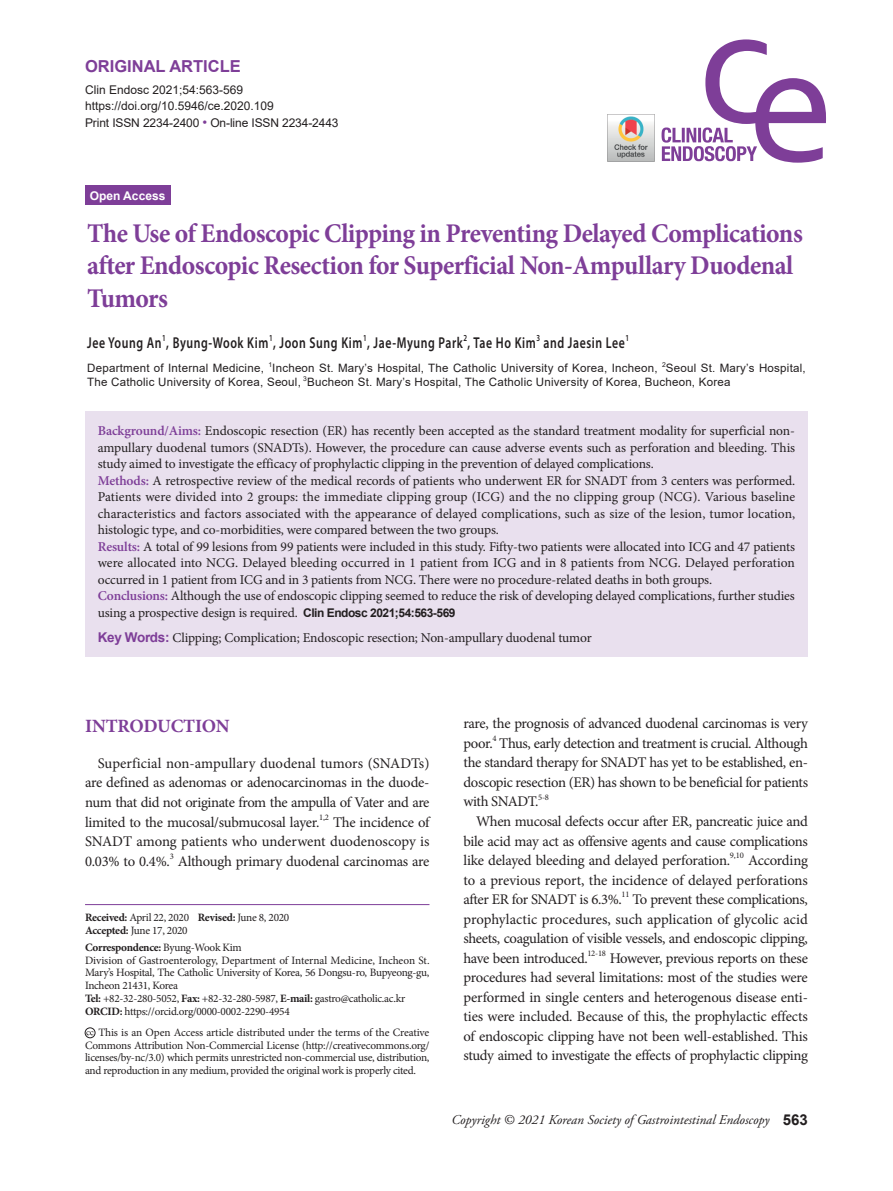
<style>
.page{position:relative;width:893px;height:1191px;background:#fff}
.page>*{position:absolute;margin:0;border:0;box-sizing:border-box;transform-origin:0 0}
.Main_Head{font:700 27px/32.4px "Minion Pro";letter-spacing:-.02em;color:#7e3e98;scale:.95 1}
.대제목{font:700 18.75px "Minion Pro";letter-spacing:-.01em;color:#7e3e98}
.ORIGINAL_ARTICLE{font:700 16.5px "Arial";color:#7e3e98}
.저자명{font:600 15.75px "Myriad Pro";letter-spacing:.05em;color:#231f20;scale:.75 1}
.본문{font:14.7px/19.5px "Minion Pro";letter-spacing:-.02em;color:#231f20;text-align:justify}
.소개_박스내용{font:13.5px/16.5px "Minion Pro";letter-spacing:-.01em;color:#231f20;text-align:justify}
.소개_박스내용_Key_words{font:13.5px "Minion Pro";letter-spacing:-.01em;color:#231f20}
.t1{font:italic 13.5px "Adobe Garamond Pro";color:#231f20}
.ORIGINAL_ARTICLE-내{font:12px "Arial";color:#231f20}
.Open_Access{font:700 12px "Arial";color:#fff}
.저자명_내용{font:11.55px "Arial";letter-spacing:.02em;color:#231f20}
.본문_밑_저자소개{font:11.25px/12.8px "Minion Pro";letter-spacing:-.025em;color:#231f20}
.본문_밑_저자소개2{font:11.25px/12.8px "Minion Pro";letter-spacing:-.03em;color:#231f20;text-align:justify}
.저자명-2{font:600 9.15px "Myriad Pro";color:#231f20;scale:.75 1}
.본문-2{font:8.55px "Minion Pro";letter-spacing:-.025em;color:#231f20}
.저자명_내용-2{font:6.75px "Arial";color:#231f20}
.s1{font-size:13.5px;color:#7e3e98}
.s2{font-weight:600;color:#7e3e98}
.s3{font-family:"Arial";font-weight:700;font-size:12px}
.s4{font-family:"Arial";font-weight:700;color:#7e3e98}
.s5{font-weight:700}
.s6{font-family:"Arial";font-weight:700;font-style:normal;font-size:15px}
</style>
<div class="page">
<svg style="left:661px;top:39px;width:165px;height:124px"></svg>
<div style="left:85px;top:186px;width:85px;height:19px;background:#7e3e98"></div>
<div style="left:85px;top:411px;width:723px;height:246px;background:#e9e0ee"></div>
<div style="left:85px;top:1027px;width:10px;height:10px;border:1px solid #231f20;border-radius:50%"></div>
<svg style="left:86px;top:1031px;width:8px;height:4px"></svg>
<hr style="left:85px;top:904px;width:344px;height:1px;background:#7e3e98">
<img style="left:608px;top:116px;width:46px;height:46px">
<p class="ORIGINAL_ARTICLE" style="left:85px;top:55px;width:157px">ORIGINAL ARTICLE</p>
<p class="ORIGINAL_ARTICLE-내" style="left:85px;top:82px;width:160px">Clin Endosc 2021;54:563-569</p>
<p class="ORIGINAL_ARTICLE-내" style="left:85px;top:98px;width:190px">https://doi.org/10.5946/ce.2020.109</p>
<p class="ORIGINAL_ARTICLE-내" style="left:85px;top:114px;width:255px">Print ISSN 2234-2400 <span class="s1">•</span> On-line ISSN 2234-2443</p>
<p class="Open_Access" style="left:90px;top:187px;width:77px">Open Access</p>
<p class="Main_Head" style="left:87px;top:217px;width:755px">The Use of Endoscopic Clipping in Preventing Delayed Complications after Endoscopic Resection for Superficial Non-Ampullary Duodenal<br>Tumors</p>
<p class="저자명" style="left:87px;top:333px;width:600px">Jee Young An , Byung-Wook Kim , Joon Sung Kim , Jae-Myung Park , Tae Ho Kim</p>
<p class="저자명-2" style="left:162px;top:332px;width:6px">1</p>
<p class="저자명-2" style="left:269px;top:332px;width:6px">1</p>
<p class="저자명-2" style="left:363px;top:332px;width:6px">1</p>
<p class="저자명-2" style="left:464px;top:332px;width:6px">2</p>
<p class="저자명-2" style="left:536px;top:332px;width:6px">3</p>
<p class="저자명" style="left:543px;top:333px;width:110px">and Jaesin Lee</p>
<p class="저자명-2" style="left:626px;top:332px;width:6px">1</p>
<p class="저자명_내용" style="left:87px;top:360px;width:178px">Department of Internal Medicine,</p>
<p class="저자명_내용-2" style="left:268px;top:360px;width:5px">1</p>
<p class="저자명_내용" style="left:272px;top:360px;width:387px">Incheon St. Mary’s Hospital, The Catholic University of Korea, Incheon,</p>
<p class="저자명_내용-2" style="left:662px;top:360px;width:5px">2</p>
<p class="저자명_내용" style="left:666px;top:360px;width:141px">Seoul St. Mary’s Hospital,</p>
<p class="저자명_내용" style="left:87px;top:374px;width:215px">The Catholic University of Korea, Seoul,</p>
<p class="저자명_내용-2" style="left:303px;top:373px;width:5px">3</p>
<p class="저자명_내용" style="left:307px;top:374px;width:425px">Bucheon St. Mary’s Hospital, The Catholic University of Korea, Bucheon, Korea</p>
<p class="소개_박스내용" style="left:98px;top:422px;width:699px"><span class="s2">Background/Aims:</span> Endoscopic resection (ER) has recently been accepted as the standard treatment modality for superficial non&shy;ampullary duodenal tumors (SNADTs). However, the procedure can cause adverse events such as perforation and bleeding. This study aimed to investigate the efficacy of prophylactic clipping in the prevention of delayed complications.</p>
<p class="소개_박스내용" style="left:98px;top:472px;width:699px"><span class="s2">Methods:</span> A retrospective review of the medical records of patients who underwent ER for SNADT from 3 centers was performed.<br>Patients were divided into 2 groups: the immediate clipping group (ICG) and the no clipping group (NCG). Various baseline characteristics and factors associated with the appearance of delayed complications, such as size of the lesion, tumor location, histologic type, and co-morbidities, were compared between the two groups.</p>
<p class="소개_박스내용" style="left:98px;top:538px;width:699px"><span class="s2">Results:</span> A total of 99 lesions from 99 patients were included in this study. Fifty-two patients were allocated into ICG and 47 patients were allocated into NCG. Delayed bleeding occurred in 1 patient from ICG and in 8 patients from NCG. Delayed perforation occurred in 1 patient from ICG and in 3 patients from NCG. There were no procedure-related deaths in both groups.</p>
<p class="소개_박스내용" style="left:98px;top:587px;width:698px"><span class="s2">Conclusions:</span> Although the use of endoscopic clipping seemed to reduce the risk of developing delayed complications, further studies using a prospective design is required. <span class="s3">Clin Endosc 2021;54:563-569</span></p>
<p class="소개_박스내용_Key_words" style="left:98px;top:628px;width:495px"><span class="s4">Key Words:</span> Clipping; Complication; Endoscopic resection; Non-ampullary duodenal tumor</p>
<p class="대제목" style="left:85px;top:712px;width:146px">INTRODUCTION</p>
<p class="본문" style="left:85px;top:753px;width:346px;text-indent:13px">Superficial non-ampullary duodenal tumors (SNADTs) are defined as adenomas or adenocarcinomas in the duode&shy;num that did not originate from the ampulla of Vater and are limited to the mucosal/submucosal layer.</p>
<p class="본문-2" style="left:319px;top:811px;width:11px">1,2</p>
<p class="본문" style="left:85px;top:812px;width:346px;text-indent:248px">The incidence of SNADT among patients who underwent duodenoscopy is 0.03% to 0.4%.</p>
<p class="본문-2" style="left:170px;top:850px;width:6px">3</p>
<p class="본문" style="left:178px;top:851px;width:253px">Although primary duodenal carcinomas are</p>
<p class="본문_밑_저자소개" style="left:85px;top:911px;width:206px"><span class="s5">Received:</span> April 22, 2020 <span class="s5">Revised:</span> June 8, 2020<br><span class="s5">Accepted:</span> June 17, 2020</p>
<p class="본문_밑_저자소개" style="left:85px;top:941px;width:346px"><span class="s5">Correspondence:</span> Byung-Wook Kim<br>Division of Gastroenterology, Department of Internal Medicine, Incheon St.<br>Mary’s Hospital, The Catholic University of Korea, 56 Dongsu-ro, Bupyeong-gu, Incheon 21431, Korea<br><span class="s5">Tel:</span> +82-32-280-5052, <span class="s5">Fax:</span> +82-32-280-5987, <span class="s5">E-mail:</span> gastro@catholic.ac.kr <span class="s5">ORCID:</span> https://orcid.org/0000-0002-2290-4954</p>
<p class="본문_밑_저자소개2" style="left:85px;top:1026px;width:346px;text-indent:13px">This is an Open Access article distributed under the terms of the Creative Commons Attribution Non-Commercial License (http://creativecommons.org/ licenses/by-nc/3.0) which permits unrestricted non-commercial use, distribution, and reproduction in any medium, provided the original work is properly cited.</p>
<p class="본문" style="left:463px;top:714px;width:346px">rare, the prognosis of advanced duodenal carcinomas is very poor.</p>
<p class="본문-2" style="left:492px;top:732px;width:6px">4</p>
<p class="본문" style="left:463px;top:733px;width:346px;text-indent:36px">Thus, early detection and treatment is crucial. Although the standard therapy for SNADT has yet to be established, en&shy;doscopic resection (ER) has shown to be beneficial for patients with SNADT.</p>
<p class="본문-2" style="left:538px;top:791px;width:12px">5-8</p>
<p class="본문" style="left:463px;top:811px;width:346px;text-indent:13px">When mucosal defects occur after ER, pancreatic juice and bile acid may act as offensive agents and cause complications like delayed bleeding and delayed perforation.</p>
<p class="본문-2" style="left:730px;top:849px;width:15px">9,10</p>
<p class="본문" style="left:463px;top:850px;width:346px;text-indent:285px">According to a previous report, the incidence of delayed perforations after ER for SNADT is 6.3%.</p>
<p class="본문-2" style="left:622px;top:888px;width:10px">11</p>
<p class="본문" style="left:463px;top:889px;width:346px;text-indent:169px">To prevent these complications, prophylactic procedures, such application of glycolic acid sheets, coagulation of visible vessels, and endoscopic clipping, have been introduced.</p>
<p class="본문-2" style="left:587px;top:947px;width:20px">12-18</p>
<p class="본문" style="left:463px;top:948px;width:346px;text-indent:146px">However, previous reports on these procedures had several limitations: most of the studies were performed in single centers and heterogenous disease enti&shy;ties were included. Because of this, the prophylactic effects of endoscopic clipping have not been well-established. This study aimed to investigate the effects of prophylactic clipping</p>
<p class="t1" style="left:451px;top:1111px;width:358px">Copyright © 2021 Korean Society of Gastrointestinal Endoscopy <span class="s6">563</span></p>
</div>
